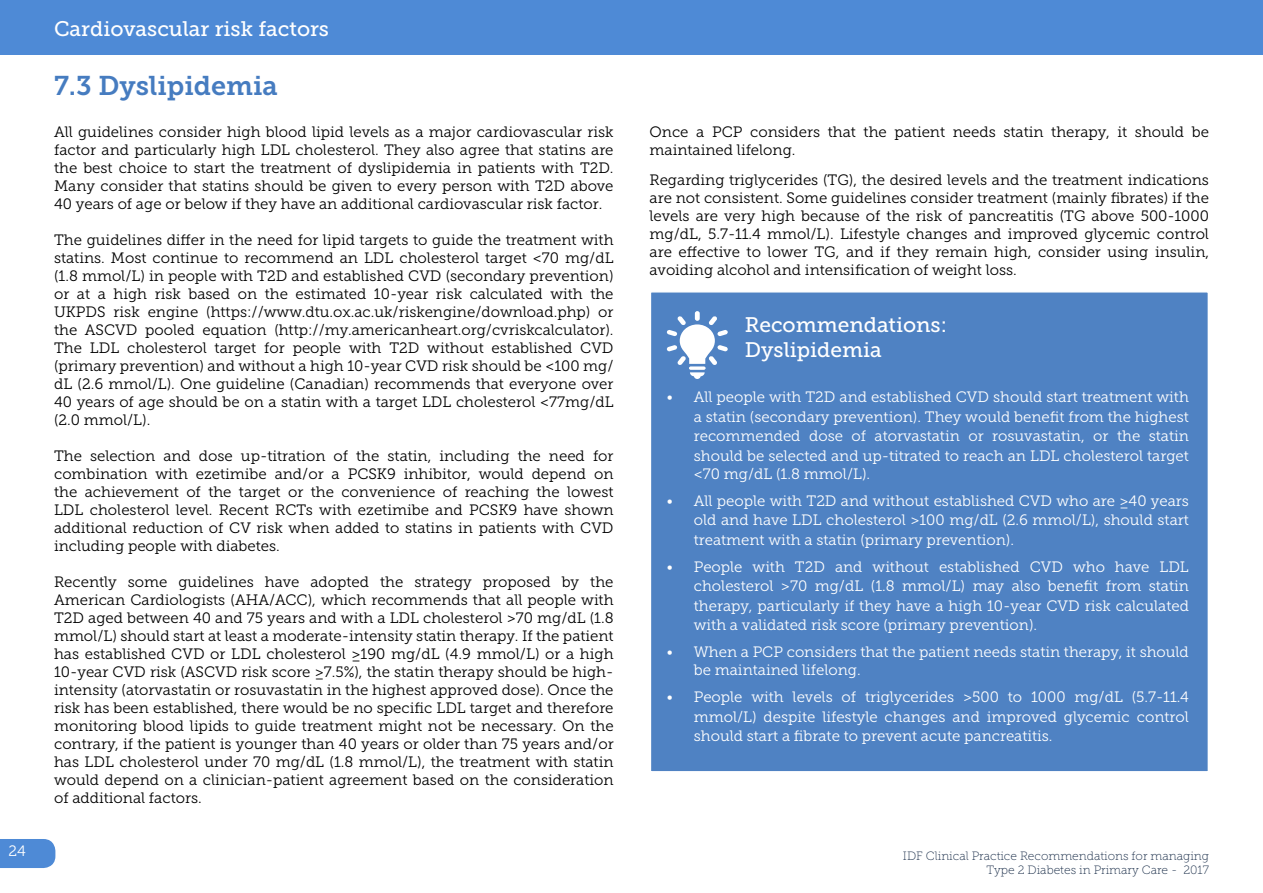
<style>
.page{position:relative;width:1263px;height:893px;background:#fff}
.page>*{position:absolute;margin:0;border:0;box-sizing:border-box;transform-origin:0 0}
.t1{font:27px "Museo Slab 700";color:#467cc0}
.t2{font:21px/25.2px "Museo Slab 500";color:#fff}
.t3{font:15px/18px "Museo Slab 300";color:#000;text-align:justify}
.t4{font:15px/19.5px "Museo Slab 300";color:#fff;text-align:justify}
.t5{font:12px/14.4px "Museo Slab 100";color:#152945;text-align:right}
</style>
<div class="page">
<div style="left:0;top:0;width:1263px;height:54px;background:#4e8ad6"></div>
<div style="left:0;top:839px;width:55px;height:29px;background:#4e8ad6"></div>
<div style="left:650px;top:291px;width:559px;height:481px;background:#4f82c3;border:2px solid #fff"></div>
<svg style="left:689px;top:366px;width:17px;height:4px"></svg>
<svg style="left:690px;top:372px;width:15px;height:7px"></svg>
<div style="left:695px;top:311px;width:5px;height:10px;background:#fff;border-radius:2px"></div>
<svg style="left:666px;top:316px;width:62px;height:49px"></svg>
<p class="t4" style="left:9px;top:841px;width:19px">24</p>
<h2 class="t2" style="left:54px;top:16px;width:277px">Cardiovascular risk factors</h2>
<h1 class="t1" style="left:54px;top:71px;width:225px">7.3 Dyslipidemia</h1>
<p class="t3" style="left:54px;top:123px;width:561px">All guidelines consider high blood lipid levels as a major cardiovascular risk factor and particularly high LDL cholesterol. They also agree that statins are the best choice to start the treatment of dyslipidemia in patients with T2D.<br>Many consider that statins should be given to every person with T2D above 40 years of age or below if they have an additional cardiovascular risk factor.</p>
<p class="t3" style="left:54px;top:231px;width:561px">The guidelines differ in the need for lipid targets to guide the treatment with statins. Most continue to recommend an LDL cholesterol target &lt;70 mg/dL (1.8 mmol/L) in people with T2D and established CVD (secondary prevention) or at a high risk based on the estimated 10-year risk calculated with the UKPDS risk engine (https://www.dtu.ox.ac.uk/riskengine/download.php) or the ASCVD pooled equation (http://my.americanheart.org/cvriskcalculator).<br>The LDL cholesterol target for people with T2D without established CVD (primary prevention) and without a high 10-year CVD risk should be &lt;100 mg/ dL (2.6 mmol/L). One guideline (Canadian) recommends that everyone over 40 years of age should be on a statin with a target LDL cholesterol &lt;77mg/dL (2.0 mmol/L).</p>
<p class="t3" style="left:54px;top:447px;width:561px">The selection and dose up-titration of the statin, including the need for combination with ezetimibe and/or a PCSK9 inhibitor, would depend on the achievement of the target or the convenience of reaching the lowest LDL cholesterol level. Recent RCTs with ezetimibe and PCSK9 have shown additional reduction of CV risk when added to statins in patients with CVD including people with diabetes.</p>
<p class="t3" style="left:54px;top:573px;width:561px">Recently some guidelines have adopted the strategy proposed by the American Cardiologists (AHA/ACC), which recommends that all people with T2D aged between 40 and 75 years and with a LDL cholesterol &gt;70 mg/dL (1.8 mmol/L) should start at least a moderate-intensity statin therapy. If the patient has established CVD or LDL cholesterol ≥190 mg/dL (4.9 mmol/L) or a high 10-year CVD risk (ASCVD risk score ≥7.5%), the statin therapy should be high&shy;intensity (atorvastatin or rosuvastatin in the highest approved dose). Once the risk has been established, there would be no specific LDL target and therefore monitoring blood lipids to guide treatment might not be necessary. On the contrary, if the patient is younger than 40 years or older than 75 years and/or has LDL cholesterol under 70 mg/dL (1.8 mmol/L), the treatment with statin would depend on a clinician-patient agreement based on the consideration of additional factors.</p>
<p class="t3" style="left:650px;top:123px;width:561px">Once a PCP considers that the patient needs statin therapy, it should be maintained lifelong.</p>
<p class="t3" style="left:650px;top:171px;width:561px">Regarding triglycerides (TG), the desired levels and the treatment indications are not consistent. Some guidelines consider treatment (mainly fibrates) if the levels are very high because of the risk of pancreatitis (TG above 500-1000 mg/dL, 5.7-11.4 mmol/L). Lifestyle changes and improved glycemic control are effective to lower TG, and if they remain high, consider using insulin, avoiding alcohol and intensification of weight loss.</p>
<h2 class="t2" style="left:745px;top:312px;width:204px">Recommendations:<br>Dyslipidemia</h2>
<p class="t4" style="left:694px;top:387px;width:497px;text-indent:-27px">• All people with T2D and established CVD should start treatment with a statin (secondary prevention). They would benefit from the highest recommended dose of atorvastatin or rosuvastatin, or the statin should be selected and up-titrated to reach an LDL cholesterol target</p>
<p class="t4" style="left:694px;top:464px;width:178px">&lt;70 mg/dL (1.8 mmol/L).</p>
<p class="t4" style="left:694px;top:491px;width:497px;text-indent:-27px">• All people with T2D and without established CVD who are ≥40 years old and have LDL cholesterol &gt;100 mg/dL (2.6 mmol/L), should start treatment with a statin (primary prevention).</p>
<p class="t4" style="left:694px;top:557px;width:497px;text-indent:-27px">• People with T2D and without established CVD who have LDL cholesterol &gt;70 mg/dL (1.8 mmol/L) may also benefit from statin therapy, particularly if they have a high 10-year CVD risk calculated with a validated risk score (primary prevention).</p>
<p class="t4" style="left:694px;top:643px;width:497px;line-height:18px;text-indent:-27px">• When a PCP considers that the patient needs statin therapy, it should be maintained lifelong.</p>
<p class="t4" style="left:694px;top:687px;width:497px;text-indent:-27px">• People with levels of triglycerides &gt;500 to 1000 mg/dL (5.7-11.4 mmol/L) despite lifestyle changes and improved glycemic control should start a fibrate to prevent acute pancreatitis.</p>
<p class="t5" style="left:903px;top:848px;width:307px">IDF Clinical Practice Recommendations for managing<br>Type 2 Diabetes in Primary Care - 2017</p>
</div>
